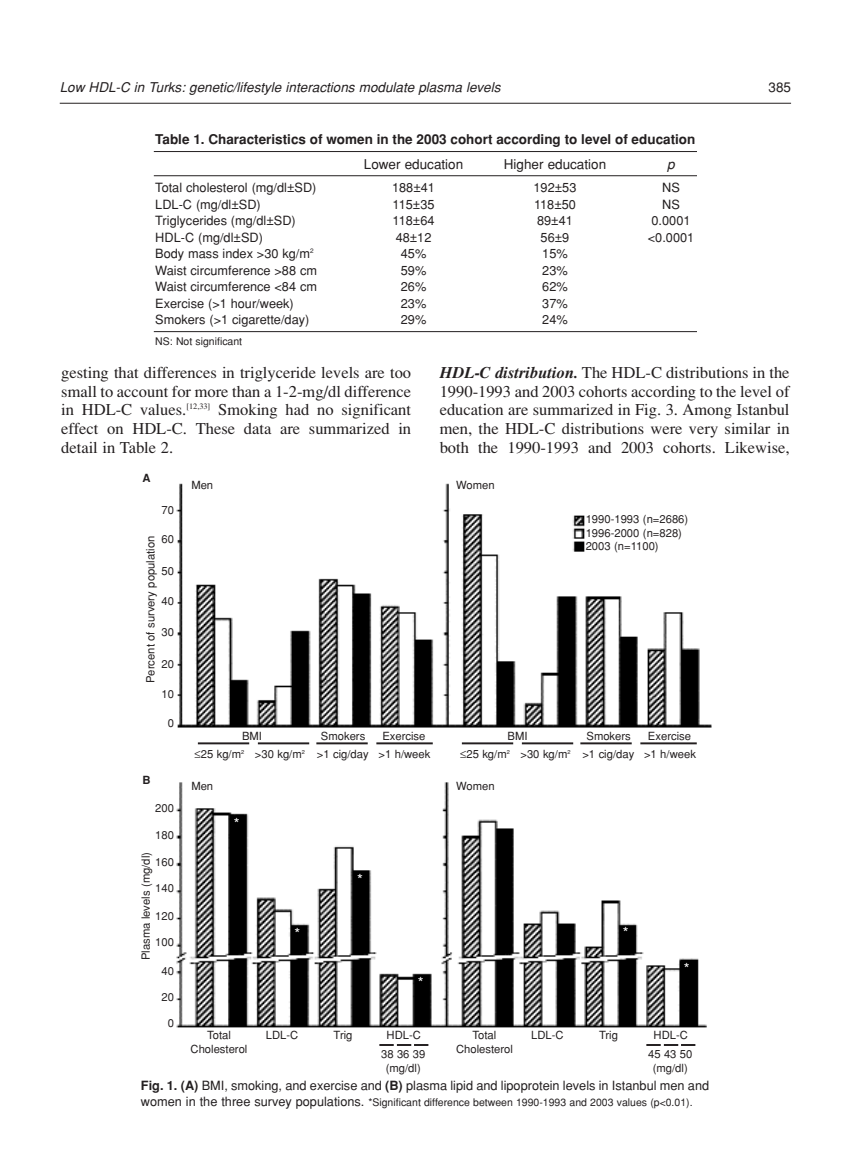
<style>
.page{position:relative;width:864px;height:1169px;background:#fff}
.page>*{position:absolute;margin:0;border:0;box-sizing:border-box;transform-origin:0 0}
.t1{font:16.5px/18.8px "Times Turk";color:#231f20;text-align:justify}
.t2{font:15px "Helvetica Turk";color:#fff}
.t3{font:13.5px "Helvetica Turk B";color:#231f20}
.t4{font:13.5px "Helvetica Turk I";color:#231f20}
.t5{font:13.5px "Helvetica Turk";color:#231f20}
.t6{font:12.75px "Helvetica Turk";color:#231f20}
.t7{font:11.25px/18.1px "Helvetica Turk";color:#231f20}
.t8{font:11.25px "Helvetica Turk B";color:#231f20}
.t9{font:10.5px "Helvetica Turk";color:#231f20}
.s1{font-family:"Times Turk BI"}
.s2{font-family:"Helvetica Turk B"}
.s3{font-size:12.75px}
</style>
<div class="page">
<hr style="left:154px;top:151px;width:543px;height:1px;background:#231f20">
<hr style="left:154px;top:175px;width:543px;height:1px;background:#231f20">
<hr style="left:154px;top:331px;width:543px;height:1px;background:#231f20">
<hr style="left:60px;top:103px;width:731px;height:1px;background:#231f20">
<img style="left:176px;top:483px;width:535px;height:545px">
<hr style="left:198px;top:742px;width:51px;height:2px;background:#231f20">
<hr style="left:258px;top:742px;width:51px;height:2px;background:#231f20">
<hr style="left:316px;top:742px;width:52px;height:2px;background:#231f20">
<hr style="left:376px;top:742px;width:57px;height:2px;background:#231f20">
<hr style="left:462px;top:742px;width:51px;height:2px;background:#231f20">
<hr style="left:522px;top:742px;width:51px;height:2px;background:#231f20">
<hr style="left:580px;top:742px;width:52px;height:2px;background:#231f20">
<hr style="left:640px;top:742px;width:57px;height:2px;background:#231f20">
<svg style="left:379px;top:1044px;width:49px;height:2px"></svg>
<svg style="left:646px;top:1044px;width:49px;height:2px"></svg>
<p class="t4" style="left:60px;top:82px;width:442px">Low HDL-C in Turks: genetic/lifestyle interactions modulate plasma levels</p>
<p class="t5" style="left:769px;top:82px;width:24px">385</p>
<p class="t3" style="left:155px;top:134px;width:542px">Table 1. Characteristics of women in the 2003 cohort according to level of education</p>
<p class="t5" style="left:364px;top:160px;width:101px">Lower education</p>
<p class="t5" style="left:504px;top:160px;width:104px">Higher education</p>
<p class="t4" style="left:667px;top:160px;width:9px">p</p>
<p class="t6" style="left:155px;top:183px;width:163px">Total cholesterol (mg/dl±SD)</p>
<p class="t6" style="left:392px;top:183px;width:44px">188±41</p>
<p class="t6" style="left:534px;top:183px;width:44px">192±53</p>
<p class="t6" style="left:662px;top:183px;width:19px">NS</p>
<p class="t6" style="left:155px;top:200px;width:107px">LDL-C (mg/dl±SD)</p>
<p class="t6" style="left:393px;top:200px;width:43px">115±35</p>
<p class="t6" style="left:534px;top:200px;width:43px">118±50</p>
<p class="t6" style="left:662px;top:200px;width:19px">NS</p>
<p class="t6" style="left:155px;top:216px;width:142px">Triglycerides (mg/dl±SD)</p>
<p class="t6" style="left:393px;top:216px;width:43px">118±64</p>
<p class="t6" style="left:537px;top:216px;width:37px">89±41</p>
<p class="t6" style="left:652px;top:216px;width:40px">0.0001</p>
<p class="t6" style="left:155px;top:233px;width:109px">HDL-C (mg/dl±SD)</p>
<p class="t6" style="left:396px;top:233px;width:37px">48±12</p>
<p class="t6" style="left:541px;top:233px;width:30px">56±9</p>
<p class="t6" style="left:648px;top:233px;width:48px">&lt;0.0001</p>
<p class="t6" style="left:155px;top:249px;width:160px">Body mass index &gt;30 kg/m<sup>2</sup></p>
<p class="t6" style="left:401px;top:249px;width:27px">45%</p>
<p class="t6" style="left:542px;top:249px;width:27px">15%</p>
<p class="t6" style="left:155px;top:266px;width:163px">Waist circumference &gt;88 cm</p>
<p class="t6" style="left:401px;top:266px;width:27px">59%</p>
<p class="t6" style="left:542px;top:266px;width:27px">23%</p>
<p class="t6" style="left:155px;top:282px;width:163px">Waist circumference &lt;84 cm</p>
<p class="t6" style="left:401px;top:282px;width:27px">26%</p>
<p class="t6" style="left:542px;top:282px;width:27px">62%</p>
<p class="t6" style="left:155px;top:299px;width:140px">Exercise (&gt;1 hour/week)</p>
<p class="t6" style="left:401px;top:299px;width:27px">23%</p>
<p class="t6" style="left:542px;top:299px;width:27px">37%</p>
<p class="t6" style="left:155px;top:315px;width:156px">Smokers (&gt;1 cigarette/day)</p>
<p class="t6" style="left:401px;top:315px;width:27px">29%</p>
<p class="t6" style="left:542px;top:315px;width:27px">24%</p>
<p class="t9" style="left:155px;top:337px;width:88px">NS: Not significant</p>
<p class="t1" style="left:61px;top:364px;width:351px">gesting that differences in triglyceride levels are too small to account for more than a 1-2-mg/dl difference in HDL-C values.<sup>[12,33]</sup> Smoking had no significant effect on HDL-C. These data are summarized in detail in Table 2.</p>
<p class="t1" style="left:440px;top:364px;width:351px"><span class="s1">HDL-C distribution.</span> The HDL-C distributions in the 1990-1993 and 2003 cohorts according to the level of education are summarized in Fig. 3. Among Istanbul men, the HDL-C distributions were very similar in both the 1990-1993 and 2003 cohorts. Likewise,</p>
<p class="t8" style="left:142px;top:474px;width:10px">A</p>
<p class="t7" style="left:161px;top:502px;width:14px">70</p>
<p class="t7" style="left:161px;top:531px;width:14px">60</p>
<p class="t7" style="left:161px;top:563px;width:14px">50</p>
<p class="t7" style="left:161px;top:594px;width:14px">40</p>
<p class="t7" style="left:161px;top:624px;width:14px">30</p>
<p class="t7" style="left:161px;top:656px;width:14px">20</p>
<p class="t7" style="left:161px;top:686px;width:14px">10</p>
<p class="t7" style="left:143px;top:683px;width:149px;rotate:-90deg">Percent of survery population</p>
<p class="t7" style="left:168px;top:715px;width:8px">0</p>
<p class="t8" style="left:142px;top:776px;width:10px">B</p>
<p class="t7" style="left:155px;top:800px;width:20px">200</p>
<p class="t7" style="left:155px;top:827px;width:20px">180</p>
<p class="t7" style="left:155px;top:854px;width:20px">160</p>
<p class="t7" style="left:155px;top:881px;width:20px">140</p>
<p class="t7" style="left:155px;top:908px;width:20px">120</p>
<p class="t7" style="left:155px;top:934px;width:20px">100</p>
<p class="t7" style="left:161px;top:963px;width:14px">40</p>
<p class="t7" style="left:161px;top:989px;width:14px">20</p>
<p class="t7" style="left:168px;top:1016px;width:8px">0</p>
<p class="t7" style="left:139px;top:960px;width:110px;rotate:-90deg">Plasma levels (mg/dl)</p>
<p class="t7" style="left:191px;top:478px;width:23px">Men</p>
<p class="t7" style="left:456px;top:478px;width:40px">Women</p>
<p class="t7" style="left:586px;top:513px;width:104px;line-height:14.7px">1990-1993 (n=2686)<br>1996-2000 (n=828)</p>
<p class="t7" style="left:586px;top:538px;width:74px">2003 (n=1100)</p>
<p class="t7" style="left:321px;top:728px;width:46px">Smokers</p>
<p class="t7" style="left:382px;top:728px;width:45px">Exercise</p>
<p class="t7" style="left:460px;top:728px;width:237px;text-indent:47px">BMI<br>≤25 kg/m<sup>2</sup> &gt;30 kg/m<sup>2</sup> &gt;1 cig/day &gt;1 h/week</p>
<p class="t7" style="left:587px;top:728px;width:46px">Smokers</p>
<p class="t7" style="left:648px;top:728px;width:45px">Exercise</p>
<p class="t7" style="left:195px;top:728px;width:176px;text-indent:47px">BMI<br>≤25 kg/m<sup>2</sup> &gt;30 kg/m<sup>2</sup> &gt;1 cig/day</p>
<p class="t7" style="left:378px;top:746px;width:53px">&gt;1 h/week</p>
<p class="t7" style="left:191px;top:779px;width:23px">Men</p>
<p class="t7" style="left:456px;top:779px;width:40px">Women</p>
<p class="t2" style="left:234px;top:818px;width:7px">*</p>
<p class="t2" style="left:295px;top:928px;width:7px">*</p>
<p class="t2" style="left:357px;top:874px;width:7px">*</p>
<p class="t2" style="left:418px;top:977px;width:7px">*</p>
<p class="t2" style="left:623px;top:927px;width:7px">*</p>
<p class="t2" style="left:684px;top:963px;width:7px">*</p>
<p class="t7" style="left:207px;top:1028px;width:25px">Total</p>
<p class="t7" style="left:266px;top:1028px;width:34px">LDL-C</p>
<p class="t7" style="left:334px;top:1028px;width:20px">Trig</p>
<p class="t7" style="left:191px;top:1041px;width:58px">Cholesterol</p>
<p class="t7" style="left:381px;top:1027px;width:46px;line-height:18.8px;text-align:center">HDL-C<br>38 36 39</p>
<p class="t7" style="left:386px;top:1060px;width:36px">(mg/dl)</p>
<p class="t7" style="left:473px;top:1028px;width:25px">Total</p>
<p class="t7" style="left:531px;top:1028px;width:34px">LDL-C</p>
<p class="t7" style="left:456px;top:1041px;width:58px">Cholesterol</p>
<p class="t6" style="left:141px;top:1080px;width:570px"><span class="s2">Fig. 1. (A)</span> BMI, smoking, and exercise and <span class="s2">(B)</span> plasma lipid and lipoprotein levels in Istanbul men and</p>
<p class="t9" style="left:141px;top:1098px;width:553px"><span class="s3">women in the three survey populations.</span> *Significant difference between 1990-1993 and 2003 values (p&lt;0.01).</p>
<p class="t7" style="left:648px;top:1027px;width:46px;line-height:18.8px;text-align:center">HDL-C<br>45 43 50</p>
<p class="t7" style="left:653px;top:1060px;width:36px">(mg/dl)</p>
<p class="t7" style="left:599px;top:1028px;width:20px">Trig</p>
</div>
